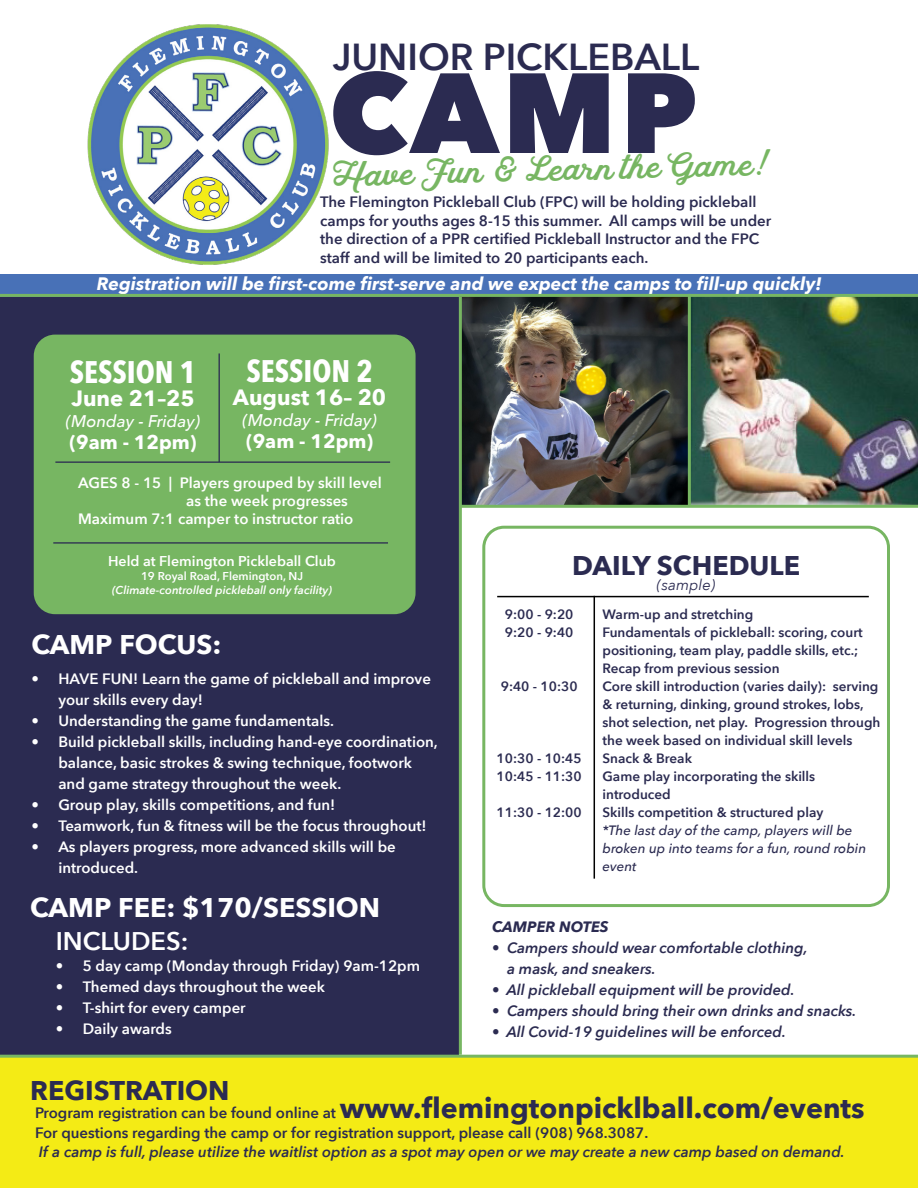
<style>
.page{position:relative;width:918px;height:1188px;background:#fff}
.page>*{position:absolute;margin:0;border:0;box-sizing:border-box;transform-origin:0 0}
.t1{font:800 112.5px "Avenir Next";color:#2b2b51}
.t2{font:600 37.5px "Avenir Next";color:#2b2b51}
.t3{font:33px "Hanley Pro Script";color:#77b662}
.t4{font:700 31.2px "Avenir Next Condensed";color:#fff}
.t5{font:700 27px "Avenir Next";color:#fff}
.t6{font:700 27px "Avenir Next";color:#2b2b51}
.t7{font:600 25.5px "Avenir Next";color:#fff}
.t8{font:700 22.05px "Avenir Next";color:#fff}
.t9{font:700 19.5px "Avenir Next";color:#fff}
.t10{font:italic 700 18px "Avenir Next";color:#fff}
.t11{font:italic 500 16.95px "Avenir Next";color:#fff}
.t12{font:600 15px/21px "Avenir Next";color:#fff}
.t13{font:600 15px/18.8px "Avenir Next";color:#2b2b51}
.t14{font:italic 600 15px/21px "Avenir Next";color:#2b2b51}
.t15{font:italic 700 15px "Avenir Next";color:#2b2b51}
.t16{font:italic 15px "Avenir Next";color:#2b2b51}
.t17{font:600 14.25px "Avenir Next";color:#fff}
.t18{font:600 13.5px/18px "Avenir Next";color:#2b2b51}
.t19{font:italic 500 13.5px/18px "Avenir Next";color:#2b2b51}
.t20{font:italic 600 11.4px "Avenir Next";color:#fff}
.t21{font:600 11.4px "Avenir Next";color:#fff}
.s1{font-weight:700;font-size:28.5px}
</style>
<div class="page">
<div style="left:0;top:274px;width:918px;height:23px;background:#4871b7"></div>
<div style="left:0;top:1058px;width:918px;height:130px;background:#f4eb15"></div>
<img style="left:691px;top:297px;width:227px;height:208px">
<img style="left:462px;top:297px;width:226px;height:208px">
<div style="left:0;top:297px;width:459px;height:758px;background:#2b2b51"></div>
<hr style="left:459px;top:297px;width:3px;height:758px;background:#77b662">
<div style="left:38px;top:339px;width:373px;height:271px;background:#77b662;border-radius:17px"></div>
<div style="left:34px;top:335px;width:382px;height:279px;border:9px solid #77b662;border-radius:17px"></div>
<hr style="left:219px;top:353px;width:1px;height:109px;background:#2b2b51">
<hr style="left:55px;top:461px;width:335px;height:2px;background:#2b2b51">
<hr style="left:0;top:1055px;width:918px;height:3px;background:#77b662">
<div style="left:482px;top:526px;width:408px;height:381px;border:3px solid #77b662;border-radius:20px"></div>
<hr style="left:53px;top:542px;width:335px;height:2px;background:#2b2b51">
<hr style="left:497px;top:596px;width:372px;height:1px;background:#000">
<hr style="left:594px;top:596px;width:1px;height:283px;background:#000">
<hr style="left:0;top:294px;width:918px;height:3px;background:#77b662">
<hr style="left:688px;top:294px;width:3px;height:212px;background:#77b662">
<hr style="left:461px;top:505px;width:457px;height:3px;background:#77b662">
<img style="left:87px;top:24px;width:242px;height:241px">
<h2 class="t2" style="left:333px;top:25px;width:368px">JUNIOR PICKLEBALL</h2>
<h1 class="t1" style="left:329px;top:44px;width:370px">CAMP</h1>
<h3 class="t3" style="left:333px;top:151px;width:440px;rotate:-2deg">Have Fun &amp; Learn th e Game!</h3>
<p class="t13" style="left:320px;top:192px;width:453px">The Flemington Pickleball Club (FPC) will be holding pickleball camps for youths ages 8-15 this summer. All camps will be under the direction of a PPR certified Pickleball Instructor and the FPC staff and will be limited to 20 participants each.</p>
<p class="t10" style="left:97px;top:268px;width:726px">Registration will be first-come first-serve and we expect the camps to fill-up quickly!</p>
<h3 class="t4" style="left:246px;top:352px;width:128px">SESSION 2</h3>
<h3 class="t8" style="left:233px;top:379px;width:155px">August 16– 20</h3>
<p class="t11" style="left:242px;top:405px;width:136px">(Monday - Friday)</p>
<h3 class="t9" style="left:246px;top:424px;width:129px">(9am - 12pm)</h3>
<p class="t12" style="left:78px;top:472px;width:305px">AGES 8 - 15 | Players grouped by skill level</p>
<p class="t12" style="left:186px;top:490px;width:163px">as the week progresses</p>
<p class="t12" style="left:78px;top:508px;width:277px">Maximum 7:1 camper to instructor ratio</p>
<h3 class="t4" style="left:70px;top:353px;width:128px">SESSION 1</h3>
<h3 class="t8" style="left:71px;top:380px;width:125px">June 21–25</h3>
<p class="t11" style="left:66px;top:406px;width:136px">(Monday - Friday)</p>
<h3 class="t9" style="left:69px;top:425px;width:129px">(9am - 12pm)</h3>
<p class="t17" style="left:108px;top:549px;width:229px">Held at Flemington Pickleball Club</p>
<p class="t21" style="left:141px;top:566px;width:163px">19 Royal Road, Flemington, NJ</p>
<p class="t20" style="left:112px;top:581px;width:222px">(Climate-controlled pickleball only facility)</p>
<h3 class="t5" style="left:31px;top:622px;width:192px">CAMP FOCUS:</h3>
<p class="t12" style="left:58px;top:668px;width:374px;text-indent:-27px">• HAVE FUN! Learn the game of pickleball and improve your skills every day!</p>
<p class="t12" style="left:31px;top:710px;width:304px">• Understanding the game fundamentals.</p>
<p class="t12" style="left:58px;top:731px;width:381px;text-indent:-27px">• Build pickleball skills, including hand-eye coordination, balance, basic strokes &amp; swing technique, footwork and game strategy throughout the week.</p>
<p class="t12" style="left:31px;top:794px;width:305px">• Group play, skills competitions, and fun!</p>
<p class="t12" style="left:31px;top:815px;width:397px">• Teamwork, fun &amp; fitness will be the focus throughout!</p>
<p class="t12" style="left:58px;top:836px;width:339px;text-indent:-27px">• As players progress, more advanced skills will be introduced.</p>
<h3 class="t5" style="left:30px;top:884px;width:352px">CAMP FEE: $170/SESSION</h3>
<h3 class="t7" style="left:56px;top:919px;width:134px">INCLUDES:</h3>
<p class="t12" style="left:56px;top:955px;width:366px">• 5 day camp (Monday through Friday) 9am-12pm</p>
<p class="t12" style="left:56px;top:976px;width:271px">• Themed days throughout the week</p>
<p class="t12" style="left:56px;top:997px;width:192px">• T-shirt for every camper</p>
<p class="t12" style="left:56px;top:1018px;width:118px">• Daily awards</p>
<h3 class="t6" style="left:572px;top:543px;width:229px">DAILY SCHEDULE</h3>
<p class="t16" style="left:657px;top:572px;width:60px">(sample)</p>
<p class="t18" style="left:505px;top:605px;width:70px">9:00 - 9:20<br>9:20 - 9:40</p>
<p class="t18" style="left:501px;top:677px;width:78px">9:40 - 10:30</p>
<p class="t18" style="left:497px;top:749px;width:87px">10:30 - 10:45<br>10:45 - 11:30</p>
<p class="t18" style="left:497px;top:803px;width:87px">11:30 - 12:00</p>
<p class="t18" style="left:603px;top:605px;width:279px">Warm-up and stretching<br>Fundamentals of pickleball: scoring, court positioning, team play, paddle skills, etc.; Recap from previous session<br>Core skill introduction (varies daily): serving &amp; returning, dinking, ground strokes, lobs, shot selection, net play. Progression through the week based on individual skill levels Snack &amp; Break<br>Game play incorporating the skills introduced<br>Skills competition &amp; structured play</p>
<p class="t19" style="left:603px;top:820px;width:265px">*The last day of the camp, players will be broken up into teams for a fun, round robin event</p>
<p class="t15" style="left:492px;top:913px;width:118px">CAMPER NOTES</p>
<p class="t14" style="left:507px;top:936px;width:302px;text-indent:-15px">• Campers should wear comfortable clothing, a mask, and sneakers.</p>
<p class="t14" style="left:492px;top:978px;width:304px">• All pickleball equipment will be provided.</p>
<p class="t14" style="left:492px;top:999px;width:366px">• Campers should bring their own drinks and snacks.</p>
<p class="t14" style="left:492px;top:1020px;width:295px">• All Covid-19 guidelines will be enforced.</p>
<h3 class="t6" style="left:30px;top:1067px;width:201px">REGISTRATION</h3>
<p class="t13" style="left:35px;top:1103px;width:831px;line-height:19.5px">Program registration can be found online at <span class="s1">www.flemingtonpicklball.com/events<br></span>For questions regarding the camp or for registration support, please call (908) 968.3087.</p>
<p class="t14" style="left:39px;top:1141px;width:807px">If a camp is full, please utilize the waitlist option as a spot may open or we may create a new camp based on demand.</p>
</div>
